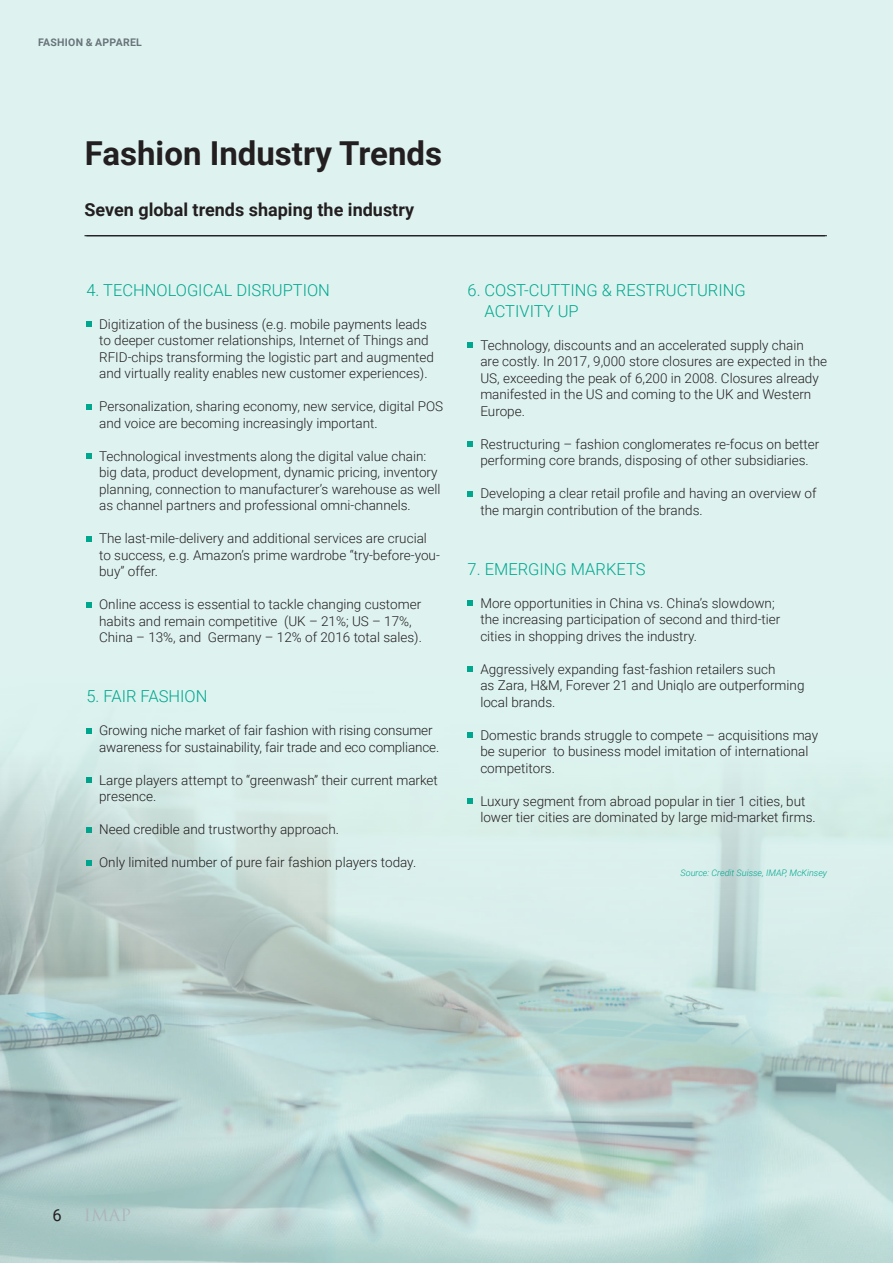
<style>
.page{position:relative;width:893px;height:1263px;background:#def3f0}
.page>*{position:absolute;margin:0;border:0;box-sizing:border-box;transform-origin:0 0}
.t1{font:700 33px "Roboto";color:#231f20}
.t2{font:700 18px "Roboto";color:#231f20}
.t3{font:300 16.5px/21px "Roboto";color:#00a78f}
.t4{font:16.5px "Trajan Pro";color:#adb4ba}
.t5{font:16.5px "Roboto";color:#231f20}
.t6{font:300 13.5px/16.5px "Roboto";color:#231f20}
.t7{font:700 10.5px "Roboto";color:#6a747b}
.t8{font:italic 300 9px "Roboto";color:#00a78f}
</style>
<div class="page">
<svg style="left:86px;top:322px;width:6px;height:5px"></svg>
<svg style="left:86px;top:404px;width:6px;height:5px"></svg>
<svg style="left:86px;top:454px;width:6px;height:5px"></svg>
<svg style="left:86px;top:536px;width:6px;height:5px"></svg>
<svg style="left:86px;top:602px;width:6px;height:5px"></svg>
<hr style="left:86px;top:235px;width:741px;height:1px;background:#231f20">
<svg style="left:468px;top:343px;width:5px;height:5px"></svg>
<svg style="left:468px;top:442px;width:5px;height:5px"></svg>
<svg style="left:468px;top:491px;width:5px;height:5px"></svg>
<svg style="left:468px;top:601px;width:5px;height:5px"></svg>
<img style="left:0;top:666px;width:893px;height:597px">
<hr style="left:84px;top:235px;width:741px;height:1px;background:#231f20">
<p class="t7" style="left:38px;top:35px;width:65px">FASHION &amp; APPAREL</p>
<h1 class="t1" style="left:85px;top:130px;width:359px">Fashion Industry Trends</h1>
<h2 class="t2" style="left:84px;top:197px;width:331px">Seven global trends shaping the industry</h2>
<p class="t3" style="left:86px;top:279px;width:245px">4. TECHNOLOGICAL DISRUPTION</p>
<p class="t6" style="left:99px;top:315px;width:336px">Digitization of the business (e.g. mobile payments leads to deeper customer relationships, Internet of Things and RFID-chips transforming the logistic part and augmented and virtually reality enables new customer experiences).</p>
<p class="t6" style="left:99px;top:398px;width:346px">Personalization, sharing economy, new service, digital POS and voice are becoming increasingly important.</p>
<p class="t6" style="left:99px;top:447px;width:343px">Technological investments along the digital value chain: big data, product development, dynamic pricing, inventory planning, connection to manufacturer’s warehouse as well as channel partners and professional omni-channels.</p>
<p class="t6" style="left:99px;top:530px;width:342px">The last-mile-delivery and additional services are crucial to success, e.g. Amazon’s prime wardrobe “try-before-you&shy;buy” offer.</p>
<p class="t6" style="left:99px;top:596px;width:324px">Online access is essential to tackle changing customer habits and remain competitive (UK – 21%; US – 17%,<br>China – 13%, and Germany – 12% of 2016 total sales).</p>
<p class="t3" style="left:86px;top:685px;width:123px">5. FAIR FASHION</p>
<p class="t6" style="left:99px;top:722px;width:342px">Growing niche market of fair fashion with rising consumer awareness for sustainability, fair trade and eco compliance.</p>
<p class="t6" style="left:99px;top:771px;width:340px">Large players attempt to “greenwash” their current market presence.</p>
<p class="t6" style="left:99px;top:821px;width:241px">Need credible and trustworthy approach.</p>
<p class="t6" style="left:99px;top:854px;width:319px">Only limited number of pure fair fashion players today.</p>
<p class="t3" style="left:485px;top:279px;width:263px;text-indent:-17px">6. COST-CUTTING &amp; RESTRUCTURING<br>ACTIVITY UP</p>
<p class="t6" style="left:480px;top:336px;width:348px">Technology, discounts and an accelerated supply chain<br>are costly. In 2017, 9,000 store closures are expected in the US, exceeding the peak of 6,200 in 2008. Closures already manifested in the US and coming to the UK and Western Europe.</p>
<p class="t6" style="left:480px;top:435px;width:340px">Restructuring – fashion conglomerates re-focus on better performing core brands, disposing of other subsidiaries.</p>
<p class="t6" style="left:480px;top:485px;width:338px">Developing a clear retail profile and having an overview of the margin contribution of the brands.</p>
<p class="t3" style="left:468px;top:558px;width:179px">7. EMERGING MARKETS</p>
<p class="t6" style="left:480px;top:594px;width:302px">More opportunities in China vs. China’s slowdown; the increasing participation of second and third-tier cities in shopping drives the industry.</p>
<p class="t6" style="left:480px;top:660px;width:326px">Aggressively expanding fast-fashion retailers such<br>as Zara, H&amp;M, Forever 21 and Uniqlo are outperforming local brands.</p>
<p class="t6" style="left:480px;top:726px;width:339px">Domestic brands struggle to compete – acquisitions may be superior to business model imitation of international competitors.</p>
<p class="t6" style="left:480px;top:792px;width:337px">Luxury segment from abroad popular in tier 1 cities, but lower tier cities are dominated by large mid-market firms.</p>
<p class="t8" style="left:680px;top:866px;width:148px">Source: Credit Suisse, IMAP, McKinsey</p>
<p class="t5" style="left:53px;top:1203px;width:11px">6</p>
<p class="t4" style="left:84px;top:1204px;width:49px">IMAP</p>
</div>
